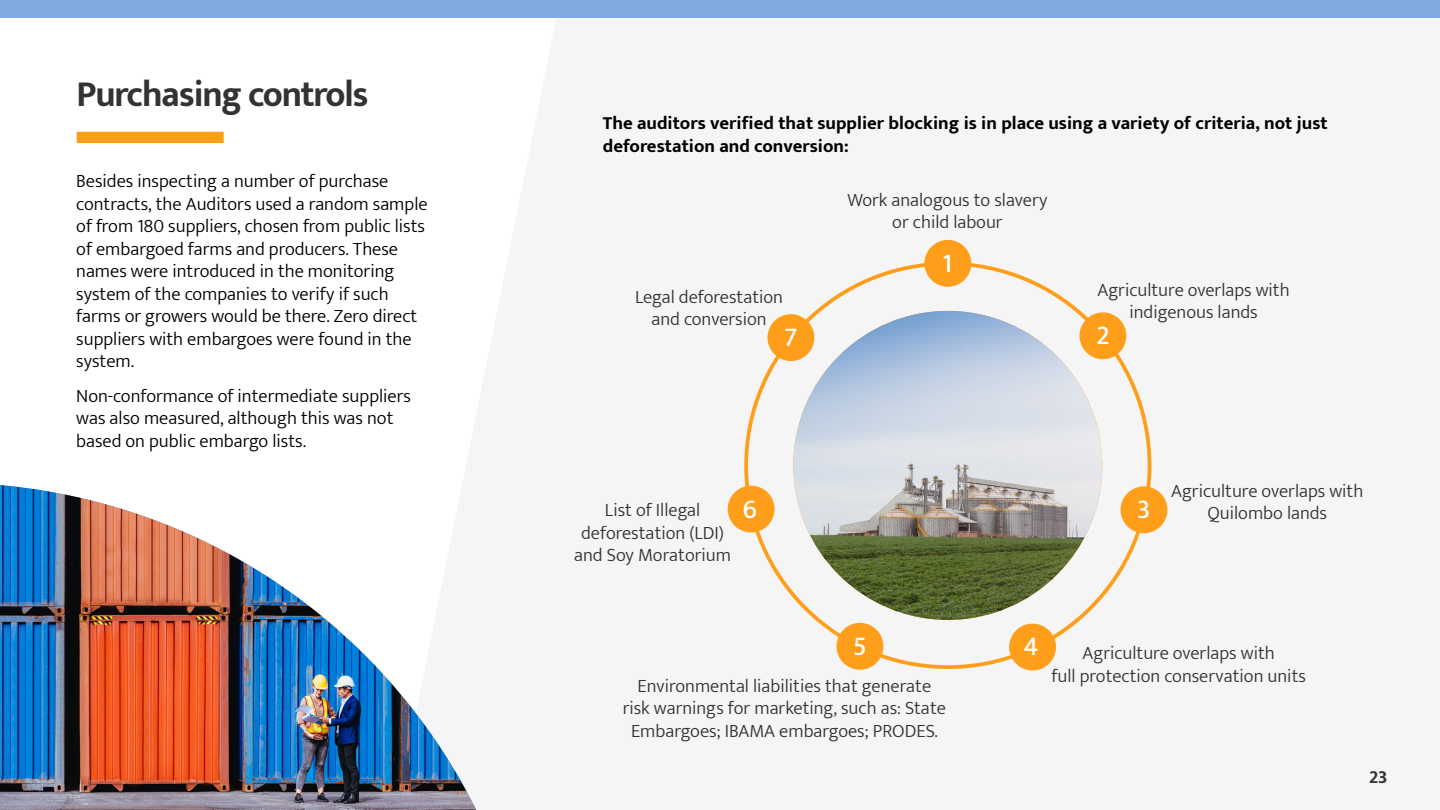
<style>
.page{position:relative;width:1440px;height:810px;background:#fff}
.page>*{position:absolute;margin:0;border:0;box-sizing:border-box;transform-origin:0 0}
.t1{font:700 37.5px "Mukta";letter-spacing:-.03em;color:#333;scale:.96 1}
.t2{font:500 26.92px "Mukta";color:#fff}
.t3{font:300 18.75px/22.5px "Mukta";color:#000}
.t4{font:300 18.75px/22.5px "Mukta";color:#333;text-align:center}
.t5{font:700 18.75px/22.5px "Mukta";color:#000}
.t6{font:700 18.75px "Mukta";color:#333}
</style>
<div class="page">
<div style="left:77px;top:132px;width:147px;height:11px;background:#ff9e18"></div>
<div style="left:727px;top:239px;width:441px;height:432px;background:#f5f5f5"></div>
<img style="left:793px;top:311px;width:309px;height:309px;border-radius:154px">
<img style="left:0;top:485px;width:476px;height:325px">
<div style="left:768px;top:314px;width:46px;height:47px;background:#ff9e1a;border-radius:50%"></div>
<div style="left:924px;top:240px;width:47px;height:47px;background:#ff9e1a;border-radius:50%"></div>
<div style="left:1079px;top:312px;width:47px;height:47px;background:#ff9e1a;border-radius:50%"></div>
<div style="left:1121px;top:486px;width:46px;height:47px;background:#ff9e1a;border-radius:50%"></div>
<div style="left:1009px;top:624px;width:47px;height:46px;background:#ff9e1a;border-radius:50%"></div>
<div style="left:837px;top:623px;width:46px;height:47px;background:#ff9e1a;border-radius:50%"></div>
<div style="left:728px;top:486px;width:47px;height:46px;background:#ff9e1a;border-radius:50%"></div>
<div style="left:0;top:0;width:1440px;height:18px;background:#80aae2"></div>
<h1 class="t1" style="left:76px;top:71px;width:306px">Purchasing controls</h1>
<p class="t3" style="left:76px;top:170px;width:353px">Besides inspecting a number of purchase contracts, the Auditors used a random sample of from 180 suppliers, chosen from public lists of embargoed farms and producers. These names were introduced in the monitoring system of the companies to verify if such farms or growers would be there. Zero direct suppliers with embargoes were found in the system.</p>
<p class="t3" style="left:76px;top:384px;width:336px">Non-conformance of intermediate suppliers was also measured, although this was not based on public embargo lists.</p>
<p class="t5" style="left:603px;top:112px;width:726px">The auditors verified that supplier blocking is in place using a variety of criteria, not just deforestation and conversion:</p>
<p class="t4" style="left:848px;top:188px;width:201px">Work analogous to slavery or child labour</p>
<p class="t4" style="left:635px;top:285px;width:150px">Legal deforestation and conversion</p>
<h2 class="t2" style="left:784px;top:321px;width:15px">7</h2>
<h2 class="t2" style="left:942px;top:247px;width:12px">1</h2>
<p class="t4" style="left:1098px;top:278px;width:194px">Agriculture overlaps with indigenous lands</p>
<h2 class="t2" style="left:1096px;top:319px;width:15px">2</h2>
<p class="t4" style="left:574px;top:499px;width:158px">List of Illegal deforestation (LDI) and Soy Moratorium</p>
<h2 class="t2" style="left:743px;top:493px;width:16px">6</h2>
<h2 class="t2" style="left:1137px;top:493px;width:15px">3</h2>
<p class="t4" style="left:1171px;top:479px;width:194px">Agriculture overlaps with<br>Quilombo lands</p>
<h2 class="t2" style="left:853px;top:630px;width:16px">5</h2>
<h2 class="t2" style="left:1024px;top:630px;width:16px">4</h2>
<p class="t4" style="left:623px;top:674px;width:325px">Environmental liabilities that generate risk warnings for marketing, such as: State<br>Embargoes; IBAMA embargoes; PRODES.</p>
<p class="t4" style="left:1052px;top:641px;width:256px">Agriculture overlaps with<br>full protection conservation units</p>
<p class="t6" style="left:1369px;top:765px;width:20px">23</p>
</div>
